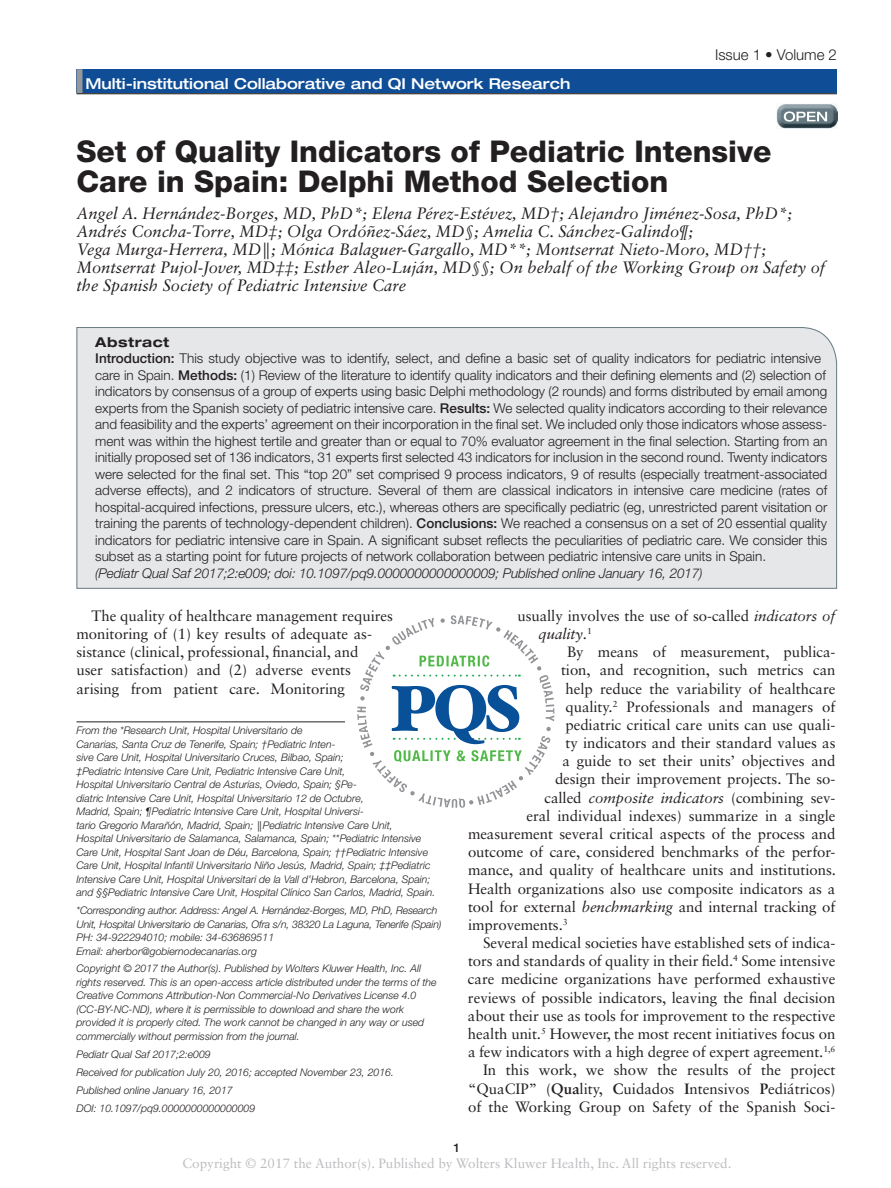
<style>
.page{position:relative;width:891px;height:1188px;background:#fff}
.page>*{position:absolute;margin:0;border:0;box-sizing:border-box;transform-origin:0 0}
.t1{font:800 30px/30px "Helvetica Neue LT Std";color:#231f20}
.t2{font:italic 16.5px/18px "Sabon LT Std";color:#231f20}
.t3{font:15px/18.1px "Sabon LT Std";letter-spacing:-.005em;color:#231f20}
.t4{font:500 expanded 15px "Helvetica Neue LT Std";color:#fff}
.t5{font:300 15px "Helvetica Neue LT Std";color:#231f20}
.t6{font:300 13.5px/16.5px "Helvetica Neue LT Std";color:#231f20}
.t7{font:italic 300 13.5px "Helvetica Neue LT Std";letter-spacing:-.01em;color:#231f20}
.t8{font:13.5px "Sabon LT Std";color:#bcbdc0}
.t9{font:500 12px "Helvetica Neue LT Std";color:#231f20}
.t10{font:italic 300 10.5px/13.5px "Helvetica Neue LT Std";color:#231f20}
.s1{font-family:"Courier Std";font-style:normal}
.s2{font-weight:700;font-stretch:expanded}
.s3{font-weight:500}
.s4{font-style:italic}
.s5{font-weight:700}
.s6{font-family:"Courier Std";font-weight:400;font-style:normal}
</style>
<div class="page">
<img style="left:776px;top:104px;width:61px;height:25px">
<svg style="left:784px;top:111px;width:43px;height:11px"></svg>
<div style="left:76px;top:327px;width:761px;height:262px;background:#e6e7e9"></div>
<div style="left:76px;top:69px;width:761px;height:24px;background:#0f4d96"></div>
<div style="left:76px;top:69px;width:6px;height:24px;background:#95979a"></div>
<hr style="left:76px;top:93px;width:761px;height:1px;background:#231f20">
<svg style="left:357px;top:615px;width:198px;height:193px"></svg>
<hr style="left:76px;top:721px;width:269px;height:1px;background:#231f20">
<h3 class="t4" style="left:86px;top:74px;width:486px">Multi-institutional Collaborative and QI Network Research</h3>
<h3 class="t5" style="left:715px;top:46px;width:123px">Issue 1 • Volume 2</h3>
<h1 class="t1" style="left:76px;top:136px;width:697px">Set of Quality Indicators of Pediatric Intensive<br>Care in Spain: Delphi Method Selection</h1>
<p class="t2" style="left:76px;top:204px;width:750px">Angel A. Hernández-Borges, MD, PhD*; Elena Pérez-Estévez, MD†; Alejandro Jiménez-Sosa, PhD*; Andrés Concha-Torre, MD‡; Olga Ordóñez-Sáez, MD§; Amelia C. Sánchez-Galindo¶;<br>Vega Murga-Herrera, MD<span class="s1">║</span>; Mónica Balaguer-Gargallo, MD**; Montserrat Nieto-Moro, MD††; Montserrat Pujol-Jover, MD‡‡; Esther Aleo-Luján, MD§§; On behalf of the Working Group on Safety of the Spanish Society of Pediatric Intensive Care</p>
<p class="t6" style="left:95px;top:333px;width:734px"><span class="s2">Abstract<br></span><span class="s3">Introduction:</span> This study objective was to identify, select, and define a basic set of quality indicators for pediatric intensive care in Spain. <span class="s3">Methods:</span> (1) Review of the literature to identify quality indicators and their defining elements and (2) selection of indicators by consensus of a group of experts using basic Delphi methodology (2 rounds) and forms distributed by email among experts from the Spanish society of pediatric intensive care. <span class="s3">Results:</span> We selected quality indicators according to their relevance and feasibility and the experts’ agreement on their incorporation in the final set. We included only those indicators whose assess&shy;ment was within the highest tertile and greater than or equal to 70% evaluator agreement in the final selection. Starting from an initially proposed set of 136 indicators, 31 experts first selected 43 indicators for inclusion in the second round. Twenty indicators were selected for the final set. This “top 20” set comprised 9 process indicators, 9 of results (especially treatment-associated adverse effects), and 2 indicators of structure. Several of them are classical indicators in intensive care medicine (rates of hospital-acquired infections, pressure ulcers, etc.), whereas others are specifically pediatric (eg, unrestricted parent visitation or training the parents of technology-dependent children). <span class="s3">Conclusions:</span> We reached a consensus on a set of 20 essential quality indicators for pediatric intensive care in Spain. A significant subset reflects the peculiarities of pediatric care. We consider this subset as a starting point for future projects of network collaboration between pediatric intensive care units in Spain.</p>
<p class="t7" style="left:95px;top:565px;width:609px">(Pediatr Qual Saf 2017;2:e009; doi: 10.1097/pq9.0000000000000009; Published online January 16, 2017)</p>
<h3 class="t3" style="left:76px;top:606px;width:318px;text-indent:15px">The quality of healthcare management requires monitoring of (1) key results of adequate as&shy;sistance (clinical, professional, financial, and<br>user satisfaction) and (2) adverse events arising from patient care. Monitoring</h3>
<h3 class="t3" style="left:538px;top:606px;width:298px;text-indent:-21px">usually involves the use of so-called <span class="s4">indicators of quality</span>.<sup>1</sup></h3>
<h3 class="t3" style="left:567px;top:643px;width:270px">By means of measurement, publica-</h3>
<h3 class="t3" style="left:561px;top:661px;width:276px">tion, and recognition, such metrics can</h3>
<h3 class="t3" style="left:566px;top:679px;width:271px">help reduce the variability of healthcare</h3>
<h3 class="t3" style="left:566px;top:697px;width:271px">quality.<sup>2</sup> Professionals and managers of</h3>
<h3 class="t3" style="left:566px;top:715px;width:271px">pediatric critical care units can use quali-</h3>
<h3 class="t3" style="left:566px;top:734px;width:272px">ty indicators and their standard values as</h3>
<h3 class="t3" style="left:563px;top:752px;width:274px">a guide to set their units’ objectives and</h3>
<h3 class="t3" style="left:555px;top:770px;width:282px">design their improvement projects. The so-</h3>
<h3 class="t3" style="left:545px;top:788px;width:293px">called <span class="s4">composite indicators</span> (combining sev-</h3>
<h3 class="t3" style="left:527px;top:806px;width:311px">eral individual indexes) summarize in a single</h3>
<h3 class="t3" style="left:468px;top:825px;width:369px">measurement several critical aspects of the process and</h3>
<h3 class="t3" style="left:468px;top:843px;width:369px">outcome of care, considered benchmarks of the perfor-</h3>
<h3 class="t3" style="left:468px;top:861px;width:370px">mance, and quality of healthcare units and institutions.</h3>
<h3 class="t3" style="left:468px;top:879px;width:369px">Health organizations also use composite indicators as a</h3>
<h3 class="t3" style="left:468px;top:897px;width:369px">tool for external <span class="s4">benchmarking</span> and internal tracking of</h3>
<h3 class="t3" style="left:468px;top:915px;width:101px">improvements.<sup>3</sup></h3>
<h3 class="t3" style="left:483px;top:934px;width:354px">Several medical societies have established sets of indica-</h3>
<h3 class="t3" style="left:468px;top:952px;width:369px">tors and standards of quality in their field.<sup>4</sup> Some intensive</h3>
<h3 class="t3" style="left:468px;top:970px;width:369px">care medicine organizations have performed exhaustive</h3>
<h3 class="t3" style="left:468px;top:988px;width:369px">reviews of possible indicators, leaving the final decision</h3>
<h3 class="t3" style="left:468px;top:1006px;width:369px">about their use as tools for improvement to the respective</h3>
<h3 class="t3" style="left:468px;top:1025px;width:369px">health unit.<sup>5</sup> However, the most recent initiatives focus on</h3>
<h3 class="t3" style="left:468px;top:1043px;width:369px">a few indicators with a high degree of expert agreement.<sup>1,6</sup></h3>
<h3 class="t3" style="left:483px;top:1061px;width:354px">In this work, we show the results of the project</h3>
<h3 class="t3" style="left:468px;top:1079px;width:369px">“QuaCIP” (<span class="s5">Qua</span>lity, <span class="s5">C</span>uidados <span class="s5">I</span>ntensivos <span class="s5">P</span>ediátricos)</h3>
<h3 class="t3" style="left:468px;top:1097px;width:369px">of the Working Group on Safety of the Spanish Soci-</h3>
<p class="t10" style="left:76px;top:724px;width:361px">From the *Research Unit, Hospital Universitario de<br>Canarias, Santa Cruz de Tenerife, Spain; †Pediatric Inten-<br>sive Care Unit, Hospital Universitario Cruces, Bilbao, Spain;<br>‡Pediatric Intensive Care Unit, Pediatric Intensive Care Unit,<br>Hospital Universitario Central de Asturias, Oviedo, Spain; §Pe-<br>diatric Intensive Care Unit, Hospital Universitario 12 de Octubre,<br>Madrid, Spain; ¶Pediatric Intensive Care Unit, Hospital Universi-<br>tario Gregorio Marañón, Madrid, Spain; <span class="s6">║</span>Pediatric Intensive Care Unit,<br>Hospital Universitario de Salamanca, Salamanca, Spain; **Pediatric Intensive Care Unit, Hospital Sant Joan de Déu, Barcelona, Spain; ††Pediatric Intensive Care Unit, Hospital Infantil Universitario Niño Jesús, Madrid, Spain; ‡‡Pediatric Intensive Care Unit, Hospital Universitari de la Vall d’Hebron, Barcelona, Spain; and §§Pediatric Intensive Care Unit, Hospital Clínico San Carlos, Madrid, Spain.</p>
<p class="t10" style="left:76px;top:904px;width:367px">*Corresponding author. Address: Angel A. Hernández-Borges, MD, PhD, Research Unit, Hospital Universitario de Canarias, Ofra s/n, 38320 La Laguna, Tenerife (Spain)<br>PH: 34-922294010; mobile: 34-636869511<br>Email: aherbor@gobiernodecanarias.org</p>
<p class="t10" style="left:76px;top:962px;width:362px">Copyright © 2017 the Author(s). Published by Wolters Kluwer Health, Inc. All rights reserved. This is an open-access article distributed under the terms of the Creative Commons Attribution-Non Commercial-No Derivatives License 4.0 (CC-BY-NC-ND), where it is permissible to download and share the work provided it is properly cited. The work cannot be changed in any way or used commercially without permission from the journal.</p>
<p class="t10" style="left:76px;top:1045px;width:319px;line-height:18px">Pediatr Qual Saf 2017;2:e009<br>Received for publication July 20, 2016; accepted November 23, 2016.<br>Published online January 16, 2017<br>DOI: 10.1097/pq9.0000000000000009</p>
<p class="t9" style="left:453px;top:1140px;width:8px">1</p>
<p class="t8" style="left:183px;top:1156px;width:550px">Copyright © 2017 the Author(s). Published by Wolters Kluwer Health, Inc. All rights reserved.</p>
</div>
